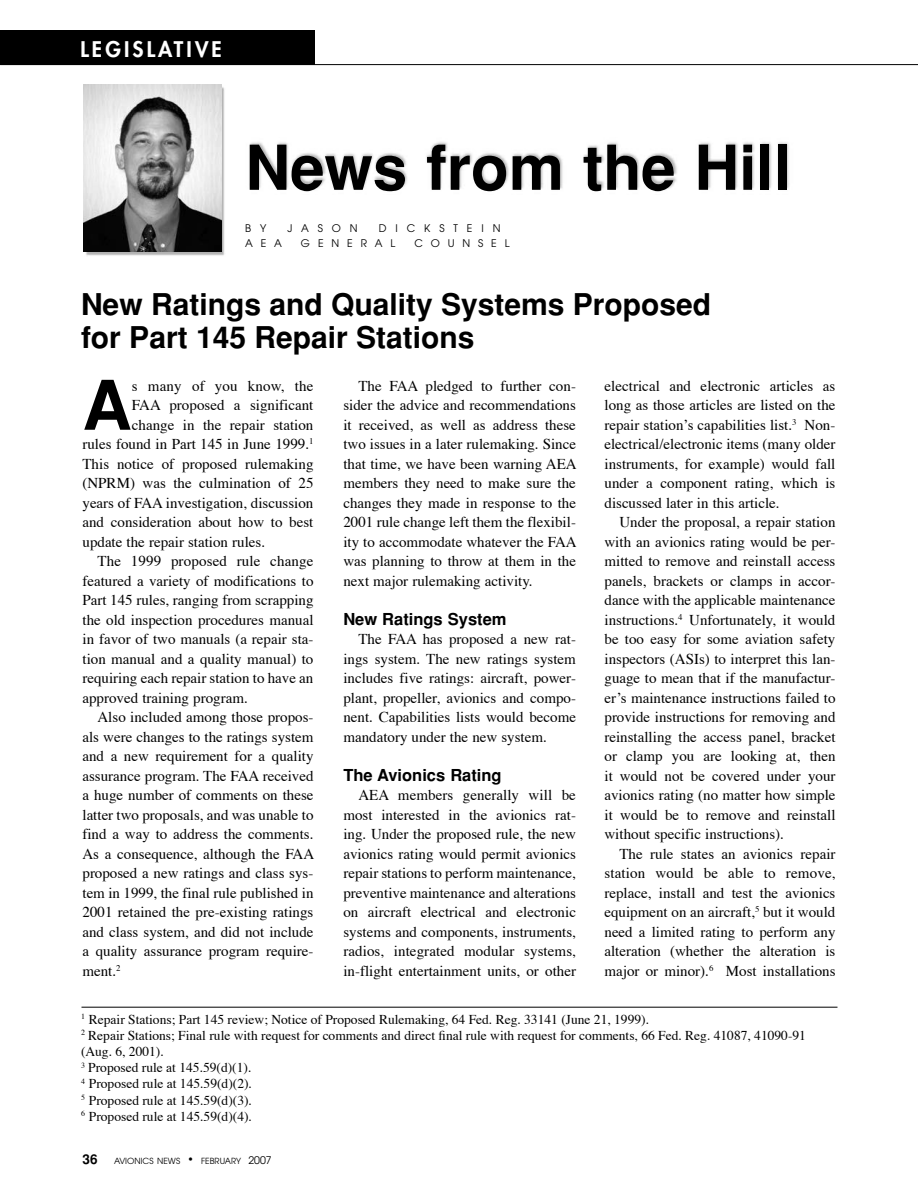
<style>
.page{position:relative;width:918px;height:1188px;background:#fff}
.page>*{position:absolute;margin:0;border:0;box-sizing:border-box;transform-origin:0 0}
.t1{font:700 68.55px "Helvetica";color:#000}
.t2{font:700 61.95px "Helvetica";color:#000}
.t3{font:700 30px/33px "Helvetica";color:#000}
.t4{font:800 21px "Futura";letter-spacing:.15em;color:#fff}
.t5{font:700 16.5px "Helvetica";color:#000}
.t6{font:15px/19.5px "Times";color:#000;text-align:justify}
.t7{font:13.5px/16.2px "Times";color:#000}
.t8{font:10.5px "Avant Garde";letter-spacing:.85em;color:#000}
.t9{font:10.5px "Avant Garde";letter-spacing:.75em;color:#000}
.t10{font:8.4px "Avant Garde";color:#000}
.s1{font-family:"Helvetica";font-weight:700;font-size:13.5px}
.s2{font-size:10.5px}
</style>
<div class="page">
<img style="left:249px;top:142px;width:540px;height:49px">
<img style="left:86px;top:86px;width:139px;height:170px">
<img style="left:83px;top:85px;width:138px;height:167px">
<div style="left:0;top:30px;width:314px;height:35px;background:#000"></div>
<hr style="left:0;top:64px;width:918px;height:1px;background:#000">
<hr style="left:81px;top:1007px;width:756px;height:1px;background:#000">
<h3 class="t4" style="left:80px;top:36px;width:143px">LEGISLATIVE</h3>
<h2 class="t2" style="left:246px;top:132px;width:547px">News from the Hill</h2>
<p class="t8" style="left:245px;top:222px;width:23px">B Y</p>
<p class="t8" style="left:287px;top:222px;width:72px">JASON</p>
<p class="t8" style="left:379px;top:222px;width:123px">DICKSTEIN</p>
<p class="t8" style="left:245px;top:237px;width:14px">AEA</p>
<p class="t8" style="left:301px;top:237px;width:30px">G ENE</p>
<p class="t8" style="left:361px;top:237px;width:36px">RAL</p>
<p class="t9" style="left:414px;top:237px;width:96px">COUNSEL</p>
<h3 class="t3" style="left:81px;top:288px;width:632px">New Ratings and Quality Systems Proposed for Part 145 Repair Stations</h3>
<h1 class="t1" style="left:82px;top:366px;width:51px">A</h1>
<p class="t6" style="left:132px;top:375px;width:183px">s many of you know, the</p>
<p class="t6" style="left:132px;top:394px;width:183px">FAA proposed a significant</p>
<p class="t6" style="left:132px;top:414px;width:183px">change in the repair station</p>
<p class="t6" style="left:82px;top:433px;width:232px">rules found in Part 145 in June 1999.<sup>1</sup></p>
<p class="t6" style="left:82px;top:453px;width:233px">This notice of proposed rulemaking</p>
<p class="t6" style="left:82px;top:472px;width:232px">(NPRM) was the culmination of 25</p>
<p class="t6" style="left:82px;top:492px;width:232px">years of FAA investigation, discussion</p>
<p class="t6" style="left:82px;top:511px;width:232px">and consideration about how to best</p>
<p class="t6" style="left:82px;top:531px;width:184px">update the repair station rules.</p>
<p class="t6" style="left:98px;top:550px;width:218px">The 1999 proposed rule change</p>
<p class="t6" style="left:82px;top:570px;width:232px">featured a variety of modifications to</p>
<p class="t6" style="left:82px;top:589px;width:233px">Part 145 rules, ranging from scrapping</p>
<p class="t6" style="left:82px;top:609px;width:233px">the old inspection procedures manual</p>
<p class="t6" style="left:82px;top:628px;width:232px">in favor of two manuals (a repair sta-</p>
<p class="t6" style="left:82px;top:648px;width:232px">tion manual and a quality manual) to</p>
<p class="t6" style="left:82px;top:667px;width:232px">requiring each repair station to have an</p>
<p class="t6" style="left:82px;top:687px;width:167px">approved training program.</p>
<p class="t6" style="left:98px;top:706px;width:217px">Also included among those propos-</p>
<p class="t6" style="left:82px;top:726px;width:233px">als were changes to the ratings system</p>
<p class="t6" style="left:82px;top:745px;width:233px">and a new requirement for a quality</p>
<p class="t6" style="left:82px;top:765px;width:233px">assurance program. The FAA received</p>
<p class="t6" style="left:82px;top:784px;width:232px">a huge number of comments on these</p>
<p class="t6" style="left:82px;top:804px;width:233px">latter two proposals, and was unable to</p>
<p class="t6" style="left:82px;top:823px;width:233px">find a way to address the comments.</p>
<p class="t6" style="left:82px;top:843px;width:233px">As a consequence, although the FAA</p>
<p class="t6" style="left:82px;top:862px;width:232px">proposed a new ratings and class sys-</p>
<p class="t6" style="left:82px;top:882px;width:233px">tem in 1999, the final rule published in</p>
<p class="t6" style="left:82px;top:901px;width:232px">2001 retained the pre-existing ratings</p>
<p class="t6" style="left:82px;top:921px;width:232px">and class system, and did not include</p>
<p class="t6" style="left:82px;top:940px;width:232px">a quality assurance program require-</p>
<p class="t6" style="left:82px;top:960px;width:40px">ment.<sup>2</sup></p>
<p class="t6" style="left:343px;top:375px;width:235px;text-indent:15px">The FAA pledged to further con&shy;sider the advice and recommendations it received, as well as address these two issues in a later rulemaking. Since that time, we have been warning AEA members they need to make sure the changes they made in response to the 2001 rule change left them the flexibil&shy;ity to accommodate whatever the FAA was planning to throw at them in the next major rulemaking activity.</p>
<p class="t5" style="left:343px;top:609px;width:165px">New Ratings System</p>
<p class="t6" style="left:343px;top:628px;width:234px;text-indent:15px">The FAA has proposed a new rat&shy;ings system. The new ratings system includes five ratings: aircraft, power&shy;plant, propeller, avionics and compo&shy;nent. Capabilities lists would become mandatory under the new system.</p>
<p class="t5" style="left:343px;top:765px;width:160px">The Avionics Rating</p>
<p class="t6" style="left:343px;top:784px;width:234px;text-indent:15px">AEA members generally will be most interested in the avionics rat&shy;ing. Under the proposed rule, the new avionics rating would permit avionics repair stations to perform maintenance, preventive maintenance and alterations on aircraft electrical and electronic systems and components, instruments, radios, integrated modular systems, in-flight entertainment units, or other</p>
<p class="t6" style="left:604px;top:375px;width:233px">electrical and electronic articles as long as those articles are listed on the repair station’s capabilities list.<sup>3</sup> Non&shy;electrical/electronic items (many older instruments, for example) would fall under a component rating, which is discussed later in this article.</p>
<p class="t6" style="left:604px;top:511px;width:233px;text-indent:15px">Under the proposal, a repair station with an avionics rating would be per&shy;mitted to remove and reinstall access panels, brackets or clamps in accor&shy;dance with the applicable maintenance instructions.<sup>4</sup> Unfortunately, it would be too easy for some aviation safety inspectors (ASIs) to interpret this lan&shy;guage to mean that if the manufactur&shy;er’s maintenance instructions failed to provide instructions for removing and reinstalling the access panel, bracket or clamp you are looking at, then it would not be covered under your avionics rating (no matter how simple it would be to remove and reinstall without specific instructions).</p>
<p class="t6" style="left:605px;top:843px;width:233px;text-indent:15px">The rule states an avionics repair station would be able to remove, replace, install and test the avionics equipment on an aircraft,<sup>5</sup> but it would need a limited rating to perform any alteration (whether the alteration is major or minor).<sup>6</sup> Most installations</p>
<p class="t7" style="left:81px;top:1010px;width:726px"><sup>1</sup> Repair Stations; Part 145 review; Notice of Proposed Rulemaking, 64 Fed. Reg. 33141 (June 21, 1999).<br><sup>2</sup> Repair Stations; Final rule with request for comments and direct final rule with request for comments, 66 Fed. Reg. 41087, 41090-91 (Aug. 6, 2001).<br><sup>3</sup> Proposed rule at 145.59(d)(1).<br><sup>4</sup> Proposed rule at 145.59(d)(2).<br><sup>5</sup> Proposed rule at 145.59(d)(3).<br><sup>6</sup> Proposed rule at 145.59(d)(4).</p>
<p class="t10" style="left:82px;top:1156px;width:191px"><span class="s1">36</span> AVIONICS NEWS <span class="s2">•</span> FEBRUARY <span class="s2">2007</span></p>
</div>
